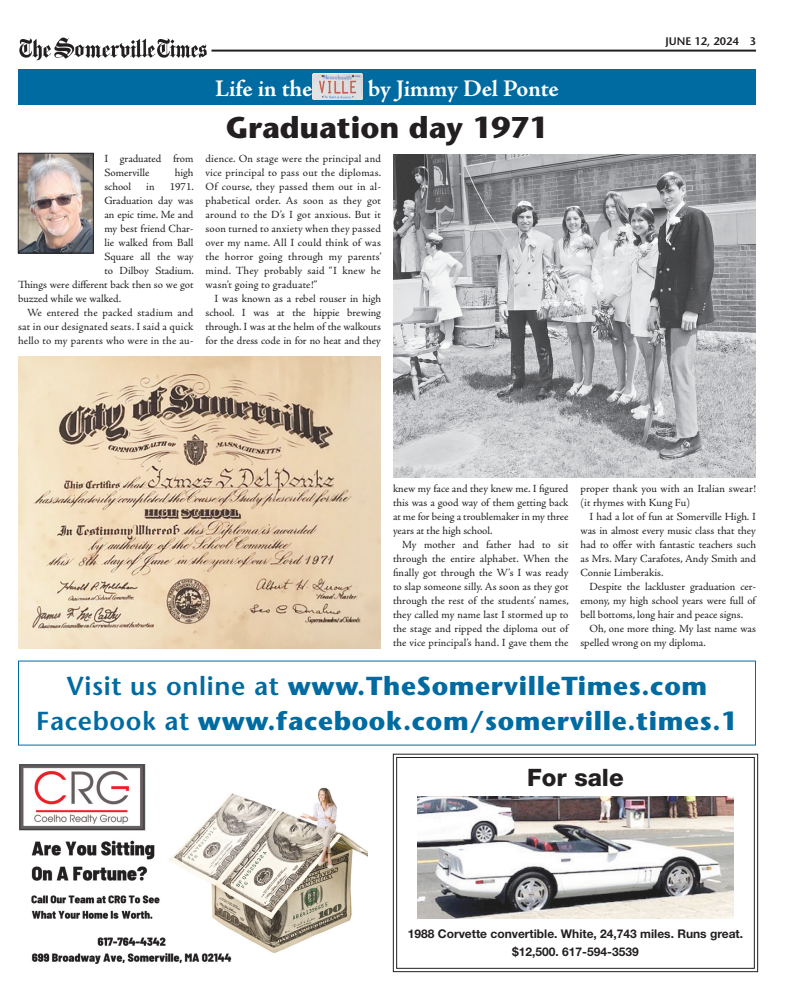
<style>
.page{position:relative;width:792px;height:1008px;background:#fff}
.page>*{position:absolute;margin:0;border:0;box-sizing:border-box;transform-origin:0 0}
.t1{font:700 30px "Stone Sans Std";color:#231f20}
.t2{font:700 26px "Stone Sans Std";letter-spacing:.025em;color:#006ba1}
.Comment{font:700 24px "Adobe Jenson Pro";letter-spacing:-.005em;color:#fff}
.Body_No_Indent{font:800 24px "Helvetica Neue LT Std";color:#231f20}
.Body_No_Indent-2{font:700 12px/18px "Helvetica Neue LT Std";color:#231f20;text-align:center}
.Body{font:11px/14px "Adobe Jenson Pro";color:#231f20;text-align:justify}
.Body_No_Indent-3{font:11px/14px "Adobe Jenson Pro";letter-spacing:-.005em;color:#231f20}
.Folio{font:600 11px "Stone Sans Std";color:#231f20}
.s1{color:#fff}
.s2{font-weight:600}
</style>
<div class="page">
<hr style="left:212px;top:50px;width:544px;height:2px;background:#231f20">
<img style="left:19px;top:37px;width:188px;height:24px">
<div style="left:18px;top:70px;width:738px;height:35px;background:#006ba1"></div>
<img style="left:312px;top:73px;width:51px;height:27px">
<img style="left:20px;top:155px;width:72px;height:96px">
<div style="left:18px;top:153px;width:76px;height:100px;border:1px solid #231f20"></div>
<img style="left:393px;top:154px;width:363px;height:323px">
<img style="left:18px;top:356px;width:363px;height:293px">
<img style="left:19px;top:765px;width:349px;height:199px">
<svg style="left:393px;top:754px;width:365px;height:218px"></svg>
<div style="left:396px;top:757px;width:359px;height:212px;border:1px solid #231f20"></div>
<img style="left:418px;top:796px;width:315px;height:123px">
<p class="Body_No_Indent-3" style="left:104px;top:152px;width:91px">I graduated from<br>Somerville</p>
<p class="Body_No_Indent-3" style="left:175px;top:166px;width:20px">high</p>
<p class="Body_No_Indent-3" style="left:104px;top:180px;width:28px">school</p>
<p class="Body_No_Indent-3" style="left:146px;top:180px;width:10px">in</p>
<p class="Body_No_Indent-3" style="left:170px;top:180px;width:25px">1971.</p>
<p class="Body_No_Indent-3" style="left:104px;top:194px;width:91px">Graduation day was</p>
<p class="Body_No_Indent-3" style="left:104px;top:208px;width:91px">an epic time. Me and</p>
<p class="Body_No_Indent-3" style="left:104px;top:222px;width:91px">my best friend Char-</p>
<p class="Body_No_Indent-3" style="left:104px;top:236px;width:91px">lie walked from Ball</p>
<p class="Body_No_Indent-3" style="left:104px;top:250px;width:91px">Square all the way</p>
<p class="Body_No_Indent-3" style="left:104px;top:264px;width:91px">to Dilboy Stadium.</p>
<p class="Body_No_Indent-3" style="left:18px;top:278px;width:177px">Things were different back then so we got</p>
<p class="Body_No_Indent-3" style="left:18px;top:292px;width:105px">buzzed while we walked.</p>
<p class="Body" style="left:18px;top:306px;width:177px;text-indent:9px">We entered the packed stadium and sat in our designated seats. I said a quick hello to my parents who were in the au-</p>
<p class="Comment" style="left:215px;top:75px;width:345px">Life in the Ville by Jimmy Del Ponte</p>
<p class="t1" style="left:226px;top:109px;width:324px">Graduation day 1971</p>
<p class="Body" style="left:206px;top:152px;width:177px">dience. On stage were the principal and vice principal to pass out the diplomas.<br>Of course, they passed them out in al&shy;phabetical order. As soon as they got around to the D’s I got anxious. But it soon turned to anxiety when they passed over my name. All I could think of was the horror going through my parents’ mind. They probably said “I knew he wasn’t going to graduate!”</p>
<p class="Body" style="left:206px;top:292px;width:177px;text-indent:9px">I was known as a rebel rouser in high school. I was at the hippie brewing through. I was at the helm of the walkouts for the dress code in for no heat and they</p>
<p class="Folio" style="left:665px;top:34px;width:92px">JUNE 12, 2024<span class="s1">••</span>3</p>
<p class="Body" style="left:393px;top:482px;width:177px">knew my face and they knew me. I figured this was a good way of them getting back at me for being a troublemaker in my three years at the high school.</p>
<p class="Body" style="left:393px;top:538px;width:177px;text-indent:9px">My mother and father had to sit through the entire alphabet. When the finally got through the W’s I was ready to slap someone silly. As soon as they got through the rest of the students’ names, they called my name last I stormed up to the stage and ripped the diploma out of the vice principal’s hand. I gave them the</p>
<p class="Body" style="left:580px;top:482px;width:177px">proper thank you with an Italian swear! (it rhymes with Kung Fu)</p>
<p class="Body" style="left:580px;top:510px;width:177px;text-indent:9px">I had a lot of fun at Somerville High. I was in almost every music class that they had to offer with fantastic teachers such as Mrs. Mary Carafotes, Andy Smith and Connie Limberakis.</p>
<p class="Body" style="left:580px;top:580px;width:177px;text-indent:9px">Despite the lackluster graduation cer&shy;emony, my high school years were full of bell bottoms, long hair and peace signs.</p>
<p class="Body" style="left:580px;top:622px;width:177px;text-indent:9px">Oh, one more thing. My last name was spelled wrong on my diploma.</p>
<p class="t2" style="left:67px;top:671px;width:642px"><span class="s2">Visit us online at</span> www.TheSomervilleTimes.com</p>
<p class="t2" style="left:36px;top:706px;width:703px"><span class="s2">Facebook at</span> www.facebook.com/somerville.times.1</p>
<p class="Body_No_Indent" style="left:527px;top:763px;width:98px">For sale</p>
<p class="Body_No_Indent-2" style="left:408px;top:924px;width:337px">1988 Corvette convertible. White, 24,743 miles. Runs great. $12,500. 617-594-3539</p>
</div>
